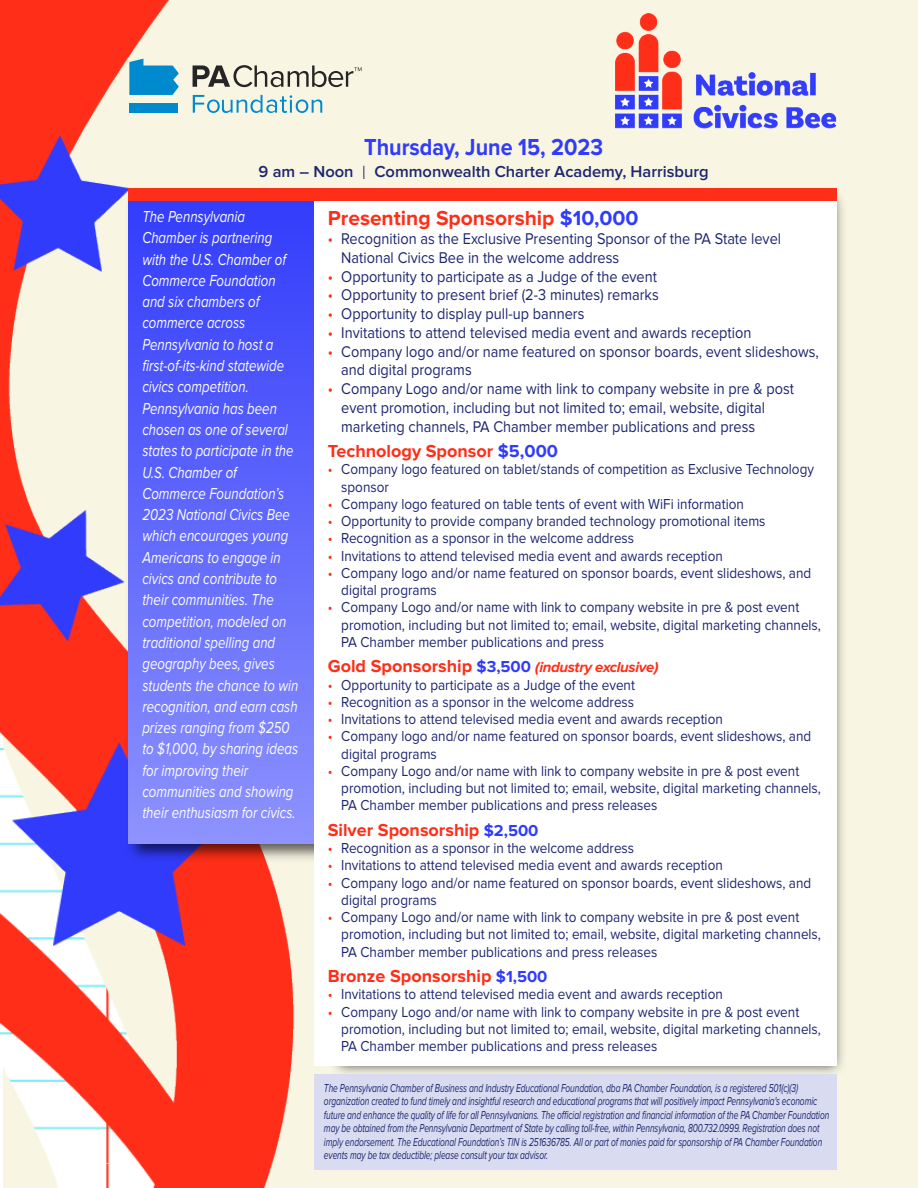
<style>
.page{position:relative;width:918px;height:1188px;background:#fff}
.page>*{position:absolute;margin:0;border:0;box-sizing:border-box;transform-origin:0 0}
.t1{font:700 24px "Proxima Nova";color:#313bfb;scale:.9 1}
.t2{font:700 21px "Proxima Nova";color:#ff2e18}
.t3{font:700 18px "Proxima Nova";color:#ff2e18}
.t4{font:italic 16.5px/21.3px "Proxima Nova";color:#fff;scale:.8 1}
.t5{font:600 16.5px "Proxima Nova";color:#1d256f}
.t6{font:16.2px/18.8px "Proxima Nova";color:#1d256f;scale:.9 1}
.t7{font:15px/17.2px "Proxima Nova";color:#1d256f;scale:.9 1}
.t8{font:italic 700 15px "Proxima Nova";letter-spacing:-.025em;color:#ff2e18}
.t9{font:italic 12px/13.5px "Proxima Nova";letter-spacing:-.01em;color:#1d256f;scale:.7 1}
.s1{font-weight:300;font-size:19.8px}
.s2{color:#313bfb}
.s3{color:#ff2e18}
.s4{font-style:normal;font-size:18px}
.s5{font-style:normal;font-size:16.5px;color:#313bfb}
.s6{font-size:16.5px;color:#313bfb}
</style>
<div class="page">
<div style="left:4px;top:0;width:914px;height:1188px;background:#f8f6e2"></div>
<img style="left:0;top:0;width:338px;height:1188px">
<img style="left:616px;top:13px;width:221px;height:116px">
<img style="left:123px;top:185px;width:720px;height:895px">
<svg style="left:130px;top:844px;width:185px;height:214px;fill:#ff2e18"></svg>
<div style="left:129px;top:193px;width:186px;height:651px;background:linear-gradient(to bottom,#323cfb,#8e93fd)"></div>
<div style="left:315px;top:193px;width:522px;height:873px;background:#fff"></div>
<div style="left:129px;top:188px;width:708px;height:12px;background:#ff2e18"></div>
<svg style="left:193px;top:95px;width:129px;height:18px"></svg>
<svg style="left:129px;top:59px;width:50px;height:36px"></svg>
<div style="left:129px;top:103px;width:49px;height:10px;background:#008ace"></div>
<svg style="left:193px;top:65px;width:169px;height:22px"></svg>
<div style="left:315px;top:1074px;width:522px;height:96px;background:#d9dcf0"></div>
<p class="t1" style="left:364px;top:138px;width:267px">Thursday, June 15, 2023</p>
<p class="t5" style="left:259px;top:166px;width:452px">9 am – Noon <span class="s1">I</span> Commonwealth Charter Academy, Harrisburg</p>
<p class="t4" style="left:142px;top:207px;width:196px">The Pennsylvania<br>Chamber is partnering with the U.S. Chamber of<br>Commerce Foundation and six chambers of commerce across<br>Pennsylvania to host a first-of-its-kind statewide civics competition.<br>Pennsylvania has been chosen as one of several states to participate in the<br>U.S. Chamber of<br>Commerce Foundation’s<br>2023 National Civics Bee which encourages young<br>Americans to engage in civics and contribute to their communities. The competition, modeled on traditional spelling and geography bees, gives students the chance to win recognition, and earn cash prizes ranging from $250 to $1,000, by sharing ideas for improving their communities and showing their enthusiasm for civics.</p>
<p class="t2" style="left:328px;top:211px;width:312px">Presenting Sponsorship <span class="s2">$10,000</span></p>
<p class="t6" style="left:341px;top:231px;width:490px;text-indent:-14px"><span class="s3">•</span> Recognition as the Exclusive Presenting Sponsor of the PA State level<br>National Civics Bee in the welcome address</p>
<p class="t6" style="left:328px;top:268px;width:367px"><span class="s3">•</span> Opportunity to participate as a Judge of the event</p>
<p class="t6" style="left:328px;top:287px;width:369px"><span class="s3">•</span> Opportunity to present brief (2-3 minutes) remarks</p>
<p class="t6" style="left:328px;top:306px;width:287px"><span class="s3">•</span> Opportunity to display pull-up banners</p>
<p class="t6" style="left:328px;top:325px;width:472px"><span class="s3">•</span> Invitations to attend televised media event and awards reception</p>
<p class="t6" style="left:341px;top:343px;width:532px;text-indent:-14px"><span class="s3">•</span> Company logo and/or name featured on sponsor boards, event slideshows, and digital programs</p>
<p class="t6" style="left:341px;top:381px;width:505px;text-indent:-14px"><span class="s3">•</span> Company Logo and/or name with link to company website in pre &amp; post event promotion, including but not limited to; email, website, digital marketing channels, PA Chamber member publications and press</p>
<p class="t3" style="left:328px;top:445px;width:232px">Technology Sponsor <span class="s2">$5,000</span></p>
<p class="t7" style="left:341px;top:462px;width:527px;text-indent:-14px"><span class="s3">•</span> Company logo featured on tablet/stands of competition as Exclusive Technology sponsor</p>
<p class="t7" style="left:328px;top:497px;width:464px"><span class="s3">•</span> Company logo featured on table tents of event with WiFi information</p>
<p class="t7" style="left:328px;top:514px;width:488px"><span class="s3">•</span> Opportunity to provide company branded technology promotional items</p>
<p class="t7" style="left:328px;top:531px;width:342px"><span class="s3">•</span> Recognition as a sponsor in the welcome address</p>
<p class="t7" style="left:328px;top:548px;width:441px"><span class="s3">•</span> Invitations to attend televised media event and awards reception</p>
<p class="t7" style="left:341px;top:566px;width:524px;text-indent:-14px"><span class="s3">•</span> Company logo and/or name featured on sponsor boards, event slideshows, and digital programs</p>
<p class="t7" style="left:341px;top:600px;width:535px;text-indent:-14px"><span class="s3">•</span> Company Logo and/or name with link to company website in pre &amp; post event promotion, including but not limited to; email, website, digital marketing channels,<br>PA Chamber member publications and press</p>
<p class="t8" style="left:328px;top:658px;width:332px"><span class="s4">Gold Sponsorship</span> <span class="s5">$3,500</span> (industry exclusive)</p>
<p class="t7" style="left:328px;top:677px;width:343px"><span class="s3">•</span> Opportunity to participate as a Judge of the event</p>
<p class="t7" style="left:328px;top:695px;width:342px"><span class="s3">•</span> Recognition as a sponsor in the welcome address</p>
<p class="t7" style="left:328px;top:712px;width:441px"><span class="s3">•</span> Invitations to attend televised media event and awards reception</p>
<p class="t7" style="left:341px;top:729px;width:524px;text-indent:-14px"><span class="s3">•</span> Company logo and/or name featured on sponsor boards, event slideshows, and digital programs</p>
<p class="t7" style="left:341px;top:764px;width:535px;text-indent:-14px"><span class="s3">•</span> Company Logo and/or name with link to company website in pre &amp; post event promotion, including but not limited to; email, website, digital marketing channels,<br>PA Chamber member publications and press releases</p>
<p class="t3" style="left:328px;top:823px;width:212px">Silver Sponsorship <span class="s6">$2,500</span></p>
<p class="t7" style="left:328px;top:841px;width:342px"><span class="s3">•</span> Recognition as a sponsor in the welcome address</p>
<p class="t7" style="left:328px;top:858px;width:441px"><span class="s3">•</span> Invitations to attend televised media event and awards reception</p>
<p class="t7" style="left:341px;top:875px;width:524px;text-indent:-14px"><span class="s3">•</span> Company logo and/or name featured on sponsor boards, event slideshows, and digital programs</p>
<p class="t7" style="left:341px;top:910px;width:535px;text-indent:-14px"><span class="s3">•</span> Company Logo and/or name with link to company website in pre &amp; post event promotion, including but not limited to; email, website, digital marketing channels,<br>PA Chamber member publications and press releases</p>
<p class="t3" style="left:328px;top:970px;width:221px">Bronze Sponsorship <span class="s6">$1,500</span></p>
<p class="t7" style="left:328px;top:987px;width:441px"><span class="s3">•</span> Invitations to attend televised media event and awards reception</p>
<p class="t7" style="left:341px;top:1004px;width:535px;text-indent:-14px"><span class="s3">•</span> Company Logo and/or name with link to company website in pre &amp; post event promotion, including but not limited to; email, website, digital marketing channels,<br>PA Chamber member publications and press releases</p>
<p class="t9" style="left:324px;top:1082px;width:723px">The Pennsylvania Chamber of Business and Industry Educational Foundation, dba PA Chamber Foundation, is a registered 501(c)(3) organization created to fund timely and insightful research and educational programs that will positively impact Pennsylvania's economic future and enhance the quality of life for all Pennsylvanians. The official registration and financial information of the PA Chamber Foundation may be obtained from the Pennsylvania Department of State by calling toll-free, within Pennsylvania, 800.732.0999. Registration does not imply endorsement. The Educational Foundation’s TIN is 251636785. All or part of monies paid for sponsorship of PA Chamber Foundation events may be tax deductible; please consult your tax advisor.</p>
</div>
